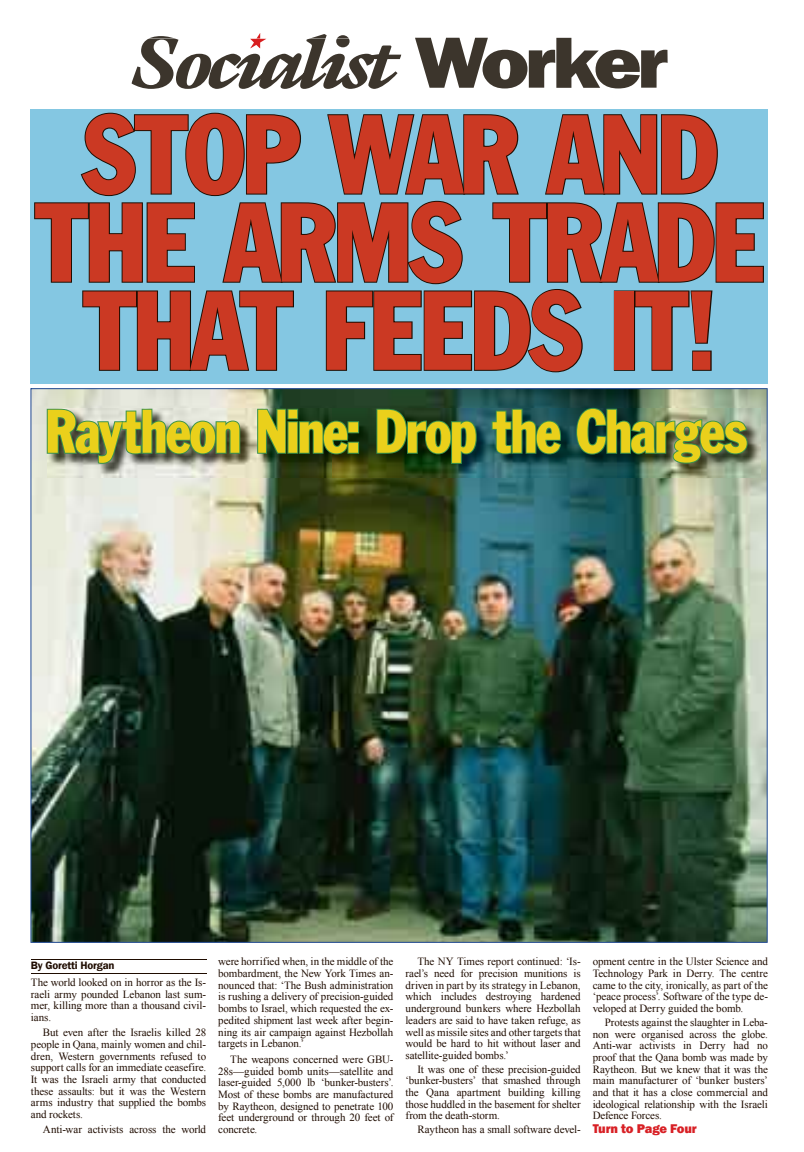
<style>
.page{position:relative;width:804px;height:1152px;background:#fff}
.page>*{position:absolute;margin:0;border:0;box-sizing:border-box;transform-origin:0 0}
.t1{font:117.5px/88.1px "Franklin Cond Gothic";letter-spacing:-.045em;color:#cb3923;text-align:center}
.t2{font:64.5px "Franklin Cond Gothic";letter-spacing:-.03em;color:#ead01b;scale:.95 1}
.t3{font:800 13px "Franklin Gothic";letter-spacing:-.01em;color:#d82025}
.t4{font:11px/11.7px "Times New Roman";letter-spacing:-.01em;color:#1f0c00;text-align:justify}
.t5{font:600 11px "Franklin Gothic";letter-spacing:-.015em;color:#1f0c00}
</style>
<div class="page">
<img style="left:131px;top:39px;width:271px;height:50px">
<img style="left:148px;top:34px;width:201px;height:5px">
<img style="left:415px;top:38px;width:253px;height:50px">
<img style="left:245px;top:34px;width:26px;height:17px">
<img style="left:247px;top:39px;width:20px;height:10px">
<img style="left:250px;top:33px;width:18px;height:6px">
<div style="left:31px;top:109px;width:737px;height:275px;background:#84c7e2"></div>
<svg style="left:34px;top:112px;width:730px;height:261px"></svg>
<img style="left:30px;top:388px;width:738px;height:555px">
<hr style="left:31px;top:959px;width:175px;height:1px;background:#1f0c00">
<hr style="left:31px;top:973px;width:175px;height:1px;background:#1f0c00">
<img style="left:241px;top:409px;width:520px;height:68px">
<svg style="left:46px;top:408px;width:195px;height:104px;background:#abb7a2"></svg>
<svg style="left:256px;top:408px;width:104px;height:47px;background:#295229"></svg>
<svg style="left:375px;top:408px;width:103px;height:57px;background:#1a4422"></svg>
<svg style="left:491px;top:408px;width:71px;height:47px;background:#1c5546"></svg>
<img style="left:575px;top:407px;width:174px;height:105px">
<h1 class="t1" style="left:32px;top:110px;width:737px">STOP WAR AND<br>THE ARMS TRADE<br>THAT FEEDS IT!</h1>
<h2 class="t2" style="left:45px;top:395px;width:741px">RAYTHEON NINE: DROP THE CHARGES</h2>
<p class="t5" style="left:31px;top:959px;width:85px">By Goretti Horgan</p>
<p class="t4" style="left:31px;top:976px;width:177px">The world looked on in horror as the Is&shy;raeli army pounded Lebanon last sum&shy;mer, killing more than a thousand civil&shy;ians.</p>
<p class="t4" style="left:31px;top:1026px;width:177px;text-indent:12px">But even after the Israelis killed 28 people in Qana, mainly women and chil&shy;dren, Western governments refused to support calls for an immediate ceasefire.<br>It was the Israeli army that conducted these assaults: but it was the Western arms industry that supplied the bombs and rockets.</p>
<p class="t4" style="left:43px;top:1123px;width:165px">Anti-war activists across the world</p>
<p class="t4" style="left:218px;top:956px;width:177px">were horrified when, in the middle of the bombardment, the New York Times an&shy;nounced that: ‘The Bush administration is rushing a delivery of precision-guided bombs to Israel, which requested the ex&shy;pedited shipment last week after begin&shy;ning its air campaign against Hezbollah targets in Lebanon.’</p>
<p class="t4" style="left:218px;top:1053px;width:177px;text-indent:12px">The weapons concerned were GBU-28s—guided bomb units—satellite and laser-guided 5,000 lb ‘bunker-busters’.<br>Most of these bombs are manufactured by Raytheon, designed to penetrate 100 feet underground or through 20 feet of concrete.</p>
<p class="t4" style="left:405px;top:956px;width:177px;text-indent:12px">The NY Times report continued: ‘Is&shy;rael’s need for precision munitions is driven in part by its strategy in Lebanon, which includes destroying hardened underground bunkers where Hezbollah leaders are said to have taken refuge, as well as missile sites and other targets that would be hard to hit without laser and satellite-guided bombs.’</p>
<p class="t4" style="left:405px;top:1063px;width:177px;text-indent:12px">It was one of these precision-guided ‘bunker-busters’ that smashed through the Qana apartment building killing those huddled in the basement for shelter from the death-storm.</p>
<p class="t4" style="left:417px;top:1123px;width:165px">Raytheon has a small software devel-</p>
<p class="t4" style="left:593px;top:956px;width:177px">opment centre in the Ulster Science and Technology Park in Derry. The centre came to the city, ironically, as part of the ‘peace process’. Software of the type de&shy;veloped at Derry guided the bomb.</p>
<p class="t4" style="left:593px;top:1016px;width:177px;text-indent:12px">Protests against the slaughter in Leba&shy;non were organised across the globe.<br>Anti-war activists in Derry had no proof that the Qana bomb was made by Raytheon. But we knew that it was the main manufacturer of ‘bunker busters’ and that it has a close commercial and ideological relationship with the Israeli Defence Forces.</p>
<p class="t3" style="left:593px;top:1120px;width:106px">Turn to Page Four</p>
</div>
